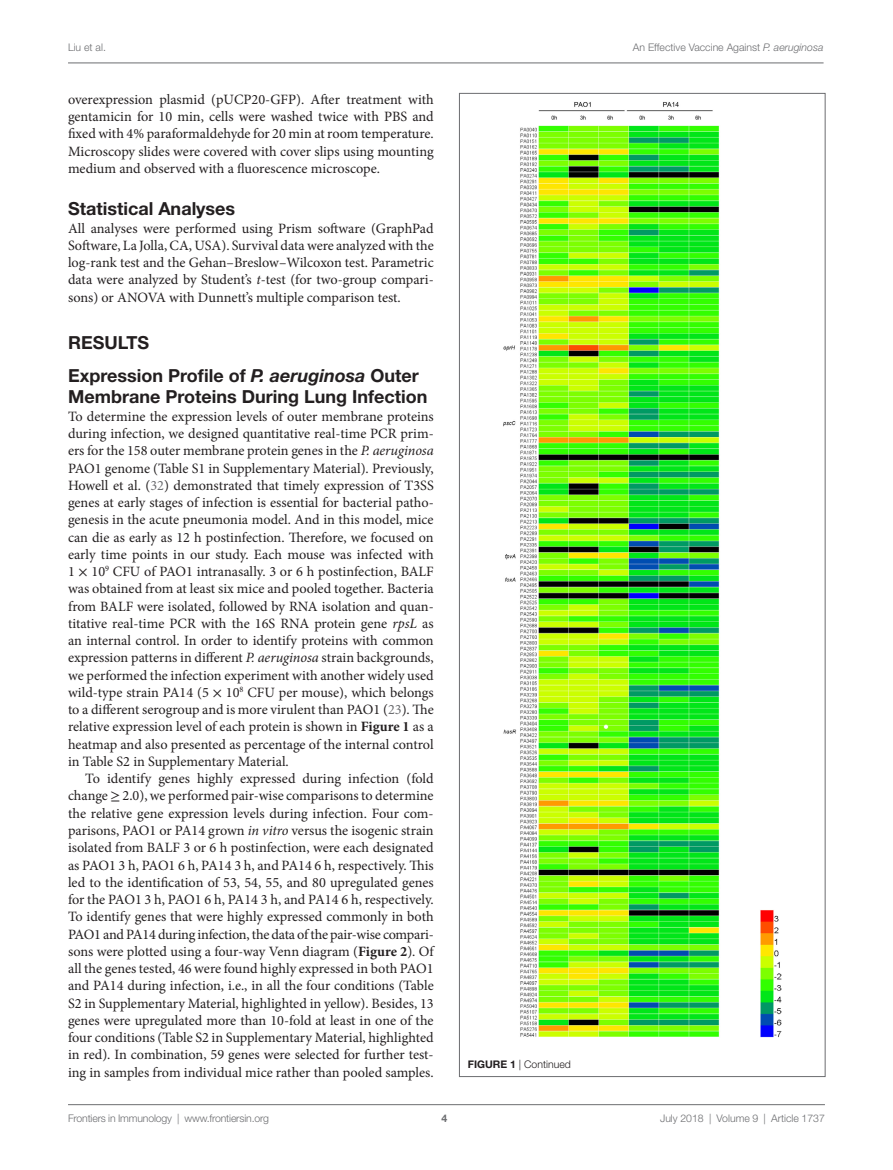
<style>
.page{position:relative;width:893px;height:1170px;background:#fff}
.page>*{position:absolute;margin:0;border:0;box-sizing:border-box;transform-origin:0 0}
.t1{font:700 18px/33.8px "Helvetica Neue LT Std";color:#231f20}
.t2{font:14.25px/17.2px "Minion Pro";color:#231f20;text-align:justify}
.t3{font:300 10.5px "Helvetica Neue LT Std";color:#6c6d70}
.t4{font:300 10.5px "Helvetica Neue LT Std";color:#231f20}
.t5{font:700 10.5px "Helvetica Neue LT Std";color:#6c6d70}
.s1{font-style:italic}
.s2{color:#6c6d70}
.s3{font-family:"STIX General"}
.s4{font-weight:700}
</style>
<div class="page">
<img style="left:503px;top:102px;width:279px;height:935px">
<hr style="left:68px;top:63px;width:756px;height:1px;background:#6c6d70">
<hr style="left:68px;top:1104px;width:757px;height:1px;background:#6c6d70">
<p class="t3" style="left:68px;top:41px;width:39px">Liu et al.</p>
<p class="t3" style="left:633px;top:41px;width:192px">An Effective Vaccine Against <span class="s1">P. aeruginosa</span></p>
<p class="t2" style="left:68px;top:91px;width:367px">overexpression plasmid (pUCP20-GFP). After treatment with gentamicin for 10 min, cells were washed twice with PBS and fixed with 4% paraformaldehyde for 20 min at room temperature.<br>Microscopy slides were covered with cover slips using mounting medium and observed with a fluorescence microscope.</p>
<p class="t1" style="left:68px;top:192px;width:169px">Statistical Analyses</p>
<p class="t2" style="left:68px;top:219px;width:367px">All analyses were performed using Prism software (GraphPad Software, La Jolla, CA, USA). Survival data were analyzed with the log-rank test and the Gehan–Breslow–Wilcoxon test. Parametric data were analyzed by Student’s <span class="s1">t</span>-test (for two-group compari&shy;sons) or ANOVA with Dunnett’s multiple comparison test.</p>
<p class="t1" style="left:68px;top:325px;width:13px">RES</p>
<p class="t1" style="left:68px;top:325px;width:352px;text-indent:36px">ULTS<br>Expression Profile of <span class="s1">P. aeruginosa</span> Outer</p>
<p class="t1" style="left:68px;top:380px;width:361px">Membrane Proteins During Lung Infection</p>
<p class="t2" style="left:68px;top:407px;width:367px">To determine the expression levels of outer membrane proteins during infection, we designed quantitative real-time PCR prim&shy;ers for the 158 outer membrane protein genes in the <span class="s1">P. aeruginosa </span>PAO1 genome (Table S1 in Supplementary Material). Previously, Howell et al. (<span class="s2">32</span>) demonstrated that timely expression of T3SS genes at early stages of infection is essential for bacterial patho&shy;genesis in the acute pneumonia model. And in this model, mice can die as early as 12 h postinfection. Therefore, we focused on early time points in our study. Each mouse was infected with 1 <span class="s3">×</span> 10<sup>9</sup> CFU of PAO1 intranasally. 3 or 6 h postinfection, BALF was obtained from at least six mice and pooled together. Bacteria from BALF were isolated, followed by RNA isolation and quan&shy;titative real-time PCR with the 16S RNA protein gene <span class="s1">rpsL</span> as an internal control. In order to identify proteins with common expression patterns in different <span class="s1">P. aeruginosa</span> strain backgrounds, we performed the infection experiment with another widely used wild-type strain PA14 (5 <span class="s3">×</span> 10<sup>8</sup> CFU per mouse), which belongs to a different serogroup and is more virulent than PAO1 (<span class="s2">23</span>). The relative expression level of each protein is shown in <span class="s4">Figure 1</span> as a heatmap and also presented as percentage of the internal control in Table S2 in Supplementary Material.</p>
<p class="t2" style="left:68px;top:770px;width:367px;text-indent:17px">To identify genes highly expressed during infection (fold change <span class="s3">≥</span> 2.0), we performed pair-wise comparisons to determine the relative gene expression levels during infection. Four com&shy;parisons, PAO1 or PA14 grown <span class="s1">in vitro</span> versus the isogenic strain isolated from BALF 3 or 6 h postinfection, were each designated as PAO1 3 h, PAO1 6 h, PA14 3 h, and PA14 6 h, respectively. This led to the identification of 53, 54, 55, and 80 upregulated genes for the PAO1 3 h, PAO1 6 h, PA14 3 h, and PA14 6 h, respectively.<br>To identify genes that were highly expressed commonly in both PAO1 and PA14 during infection, the data of the pair-wise compari&shy;sons were plotted using a four-way Venn diagram (<span class="s4">Figure 2</span>). Of all the genes tested, 46 were found highly expressed in both PAO1 and PA14 during infection, i.e., in all the four conditions (Table S2 in Supplementary Material, highlighted in yellow). Besides, 13 genes were upregulated more than 10-fold at least in one of the four conditions (Table S2 in Supplementary Material, highlighted in red). In combination, 59 genes were selected for further test&shy;ing in samples from individual mice rather than pooled samples.</p>
<p class="t4" style="left:468px;top:1057px;width:105px"><span class="s4">FIG URE 1</span> | Continued</p>
<p class="t3" style="left:68px;top:1111px;width:203px">Frontiers in Immunology | www.frontiersin.org</p>
<p class="t3" style="left:660px;top:1111px;width:166px">July 2018 | Volume 9 | Article 1737</p>
<p class="t5" style="left:441px;top:1111px;width:7px">4</p>
</div>
